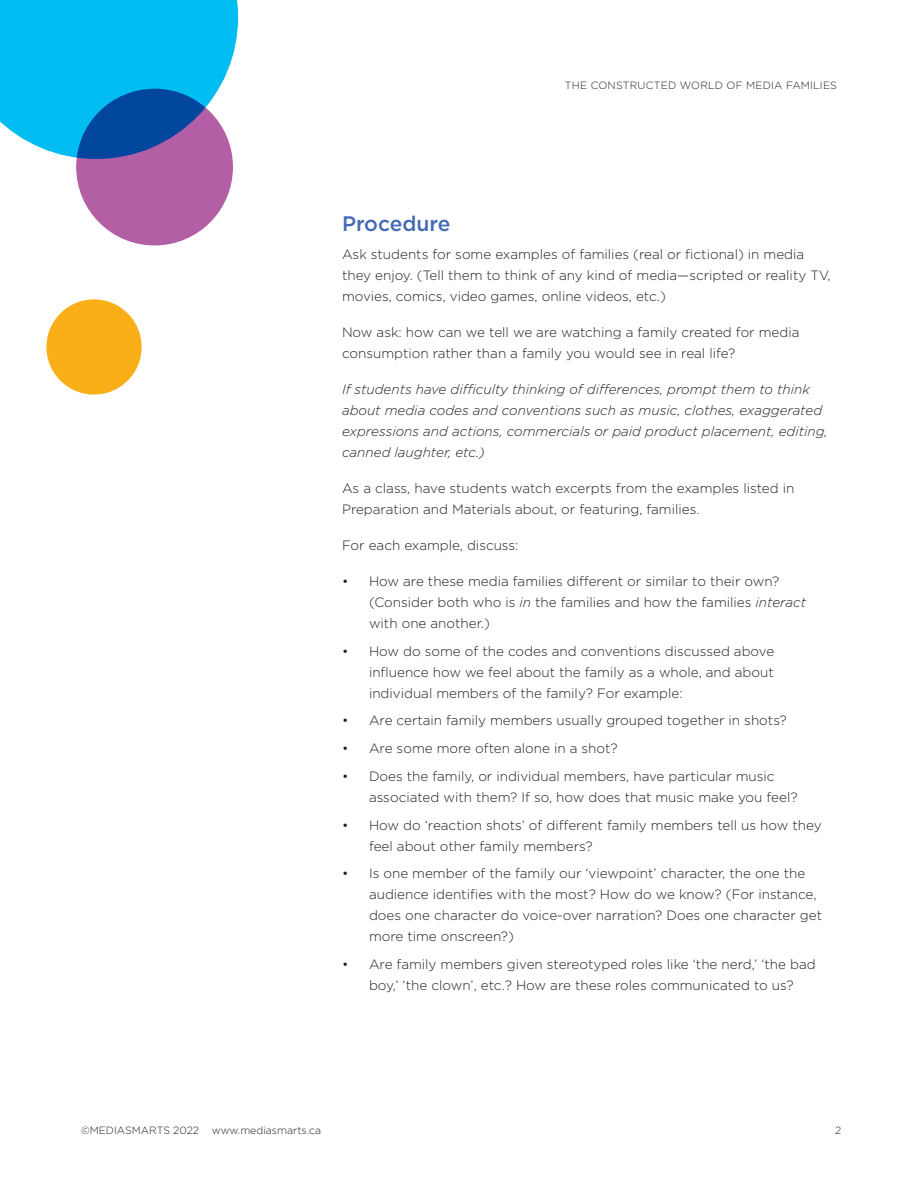
<style>
.page{position:relative;width:918px;height:1188px;background:#fff}
.page>*{position:absolute;margin:0;border:0;box-sizing:border-box;transform-origin:0 0}
.t1{font:500 21px "Gotham";color:#436ab3}
.t2{font:300 13.5px/21px "Gotham";color:#231f20}
.t3{font:italic 300 13.5px/21px "Gotham";color:#231f20}
.t4{font:300 10.5px "Gotham";color:#231f20}
.t5{font:300 10.5px "Gotham";letter-spacing:.02em;color:#231f20}
.s1{font-style:italic}
</style>
<div class="page">
<div style="left:76px;top:89px;width:157px;height:156px;background:#b35fa6;border-radius:50%"></div>
<svg style="left:0;top:0;width:238px;height:159px;background:#20a9e0"></svg>
<div style="left:46px;top:299px;width:96px;height:96px;background:#faaf18;border-radius:50%"></div>
<p class="t5" style="left:565px;top:78px;width:274px">THE CONSTRUCTED WORLD OF MEDIA FAMILIES</p>
<h1 class="t1" style="left:342px;top:210px;width:110px">Procedure</h1>
<p class="t2" style="left:342px;top:243px;width:490px">Ask students for some examples of families (real or fictional) in media they enjoy. (Tell them to think of any kind of media—scripted or reality TV, movies, comics, video games, online videos, etc.)</p>
<p class="t2" style="left:342px;top:321px;width:459px">Now ask: how can we tell we are watching a family created for media consumption rather than a family you would see in real life?</p>
<p class="t3" style="left:342px;top:378px;width:487px">If students have difficulty thinking of differences, prompt them to think about media codes and conventions such as music, clothes, exaggerated expressions and actions, commercials or paid product placement, editing, canned laughter, etc.)</p>
<p class="t2" style="left:342px;top:477px;width:454px">As a class, have students watch excerpts from the examples listed in<br>Preparation and Materials about, or featuring, families.</p>
<p class="t2" style="left:342px;top:534px;width:178px">For each example, discuss:</p>
<p class="t2" style="left:369px;top:570px;width:439px;text-indent:-27px">• How are these media families different or similar to their own? (Consider both who is <span class="s1">in</span> the families and how the families <span class="s1">interact </span>with one another.)</p>
<p class="t2" style="left:369px;top:640px;width:407px;text-align:justify;text-indent:-27px">• How do some of the codes and conventions discussed above influence how we feel about the family as a whole, and about individual members of the family? For example:</p>
<p class="t2" style="left:342px;top:710px;width:446px">• Are certain family members usually grouped together in shots?</p>
<p class="t2" style="left:342px;top:737px;width:277px">• Are some more often alone in a shot?</p>
<p class="t2" style="left:369px;top:765px;width:430px;text-indent:-27px">• Does the family, or individual members, have particular music associated with them? If so, how does that music make you feel?</p>
<p class="t2" style="left:369px;top:814px;width:454px;text-indent:-27px">• How do ‘reaction shots’ of different family members tell us how they feel about other family members?</p>
<p class="t2" style="left:369px;top:863px;width:455px;text-indent:-27px">• Is one member of the family our ‘viewpoint’ character, the one the audience identifies with the most? How do we know? (For instance, does one character do voice-over narration? Does one character get more time onscreen?)</p>
<p class="t2" style="left:342px;top:953px;width:475px;text-align:center">• Are family members given stereotyped roles like ‘the nerd,’ ‘the bad boy,’ ‘the clown’, etc.? How are these roles communicated to us?</p>
<p class="t4" style="left:81px;top:1123px;width:242px">©MEDIASMARTS 2022 www.mediasmarts.ca</p>
<p class="t4" style="left:835px;top:1123px;width:8px">2</p>
</div>
